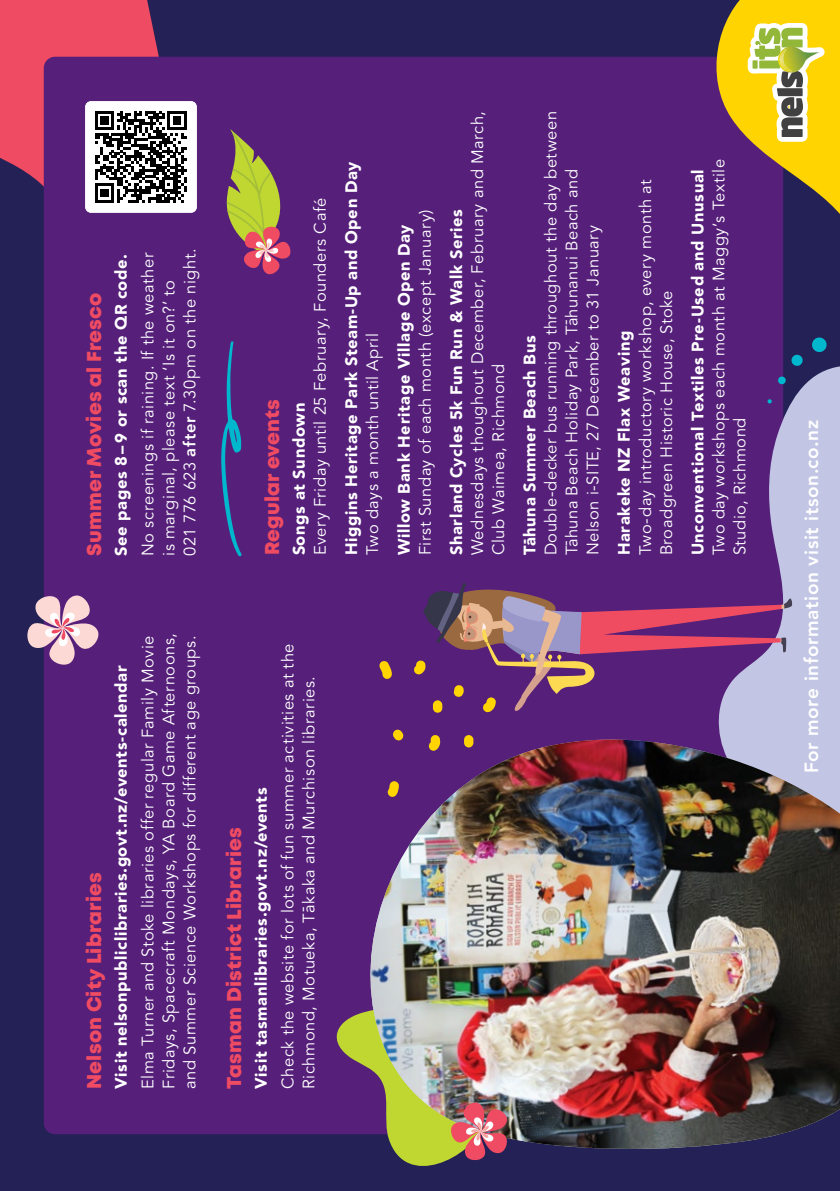
<style>
.page{position:relative;width:840px;height:1191px;background:#fff}
.page>*{position:absolute;margin:0;border:0;box-sizing:border-box;transform-origin:0 0}
.t1{font:20px "Mont Heavy DEMO";letter-spacing:.01em;color:#ef4b62}
.t2{font:800 19px "Avenir";letter-spacing:.035em;color:#fff}
.t3{font:16.4px/21px "Avenir";letter-spacing:.035em;color:#fff}
.t4{font:900 16.4px "Avenir";letter-spacing:.04em;color:#fff}
.s1{font-weight:800}
</style>
<div class="page">
<div style="left:0;top:0;width:839px;height:1191px;background:#232155"></div>
<svg style="left:0;top:0;width:203px;height:292px;fill:#ef4b62"></svg>
<div style="left:44px;top:57px;width:738px;height:1077px;background:#551f7a;border-radius:11px"></div>
<svg style="left:27px;top:595px;width:72px;height:70px"></svg>
<svg style="left:221px;top:341px;width:21px;height:215px"></svg>
<svg style="left:227px;top:129px;width:63px;height:146px"></svg>
<svg style="left:719px;top:474px;width:120px;height:240px;fill:#c2c6e4"></svg>
<svg style="left:379px;top:661px;width:13px;height:18px"></svg>
<svg style="left:414px;top:581px;width:378px;height:132px"></svg>
<svg style="left:294px;top:714px;width:545px;height:421px"></svg>
<img style="left:335px;top:739px;width:504px;height:410px">
<img style="left:336px;top:1005px;width:171px;height:161px">
<svg style="left:704px;top:0;width:135px;height:474px"></svg>
<svg style="left:744px;top:18px;width:87px;height:284px"></svg>
<svg style="left:85px;top:101px;width:112px;height:112px;background:#9c9b9c"></svg>
<p class="t1" style="left:83px;top:556px;width:265px;rotate:-90deg">Summer Movies al Fresco</p>
<p class="t4" style="left:111px;top:556px;width:303px;rotate:-90deg">See pages 8– 9 or scan the QR code.</p>
<p class="t3" style="left:138px;top:556px;width:309px;rotate:-90deg">No screenings if raining. If the weather is marginal, please text ‘Is it on?’ to<br>021 776 623 <span class="s1">after</span> 7.30pm on the night.</p>
<p class="t3" style="left:310px;top:555px;width:359px;rotate:-90deg">Every Friday until 25 February, Founders Café</p>
<p class="t1" style="left:261px;top:555px;width:158px;rotate:-90deg">Regular events</p>
<p class="t4" style="left:289px;top:555px;width:154px;rotate:-90deg">Songs at Sundown</p>
<p class="t4" style="left:341px;top:555px;width:395px;rotate:-90deg">Higgins Heritage Park Steam-Up and Open Day</p>
<p class="t3" style="left:362px;top:555px;width:223px;rotate:-90deg">Two days a month until April</p>
<p class="t3" style="left:467px;top:555px;width:445px;rotate:-90deg">Wednesdays thoughout December, February and March,<br>Club Waimea, Richmond</p>
<p class="t3" style="left:415px;top:555px;width:347px;rotate:-90deg">First Sunday of each month (except January)</p>
<p class="t4" style="left:446px;top:555px;width:347px;rotate:-90deg">Sharland Cycles 5k Fun Run &amp; Walk Series</p>
<p class="t4" style="left:394px;top:555px;width:332px;rotate:-90deg">Willow Bank Heritage Village Open Day</p>
<p class="t4" style="left:519px;top:555px;width:222px;rotate:-90deg">Ta-huna Summer Beach Bus</p>
<p class="t3" style="left:540px;top:555px;width:446px;rotate:-90deg">Double-decker bus running throughout the day between<br>T-ahuna Beach Holiday Park, T-ahunanui Beach and</p>
<p class="t3" style="left:582px;top:555px;width:332px;rotate:-90deg">Nelson i-SITE, 27 December to 31 January</p>
<p class="t3" style="left:635px;top:555px;width:378px;rotate:-90deg">Two-day introductory workshop, every month at<br>Broadgreen Historic House, Stoke</p>
<p class="t4" style="left:687px;top:555px;width:388px;rotate:-90deg">Unconventional Textiles Pre-Used and Unusual</p>
<p class="t3" style="left:708px;top:555px;width:398px;rotate:-90deg">Two day workshops each month at Maggy’s Textile<br>Studio, Richmond</p>
<p class="t4" style="left:614px;top:555px;width:226px;rotate:-90deg">Harakeke NZ Flax Weaving</p>
<p class="t1" style="left:83px;top:1089px;width:218px;rotate:-90deg">Nelson City Libraries</p>
<p class="t4" style="left:111px;top:1089px;width:425px;rotate:-90deg">Visit nelsonpubliclibraries.govt.nz/events-calendar</p>
<p class="t3" style="left:138px;top:1089px;width:457px;rotate:-90deg">Elma Turner and Stoke libraries offer regular Family Movie<br>Fridays, Spacecraft Mondays, YA Board Game Afternoons, and Summer Science Workshops for different age groups.</p>
<p class="t1" style="left:223px;top:1089px;width:263px;rotate:-90deg">Tasman District Libraries</p>
<p class="t4" style="left:251px;top:1089px;width:303px;rotate:-90deg">Visit tasmanlibraries.govt.nz/events</p>
<p class="t3" style="left:278px;top:1089px;width:447px;rotate:-90deg">Check the website for lots of fun summer activities at the<br>Richmond, Motueka, Ta- kaka and Murchison libraries.</p>
<p class="t2" style="left:799px;top:773px;width:354px;rotate:-90deg">For more information visit itson.co.nz</p>
</div>
